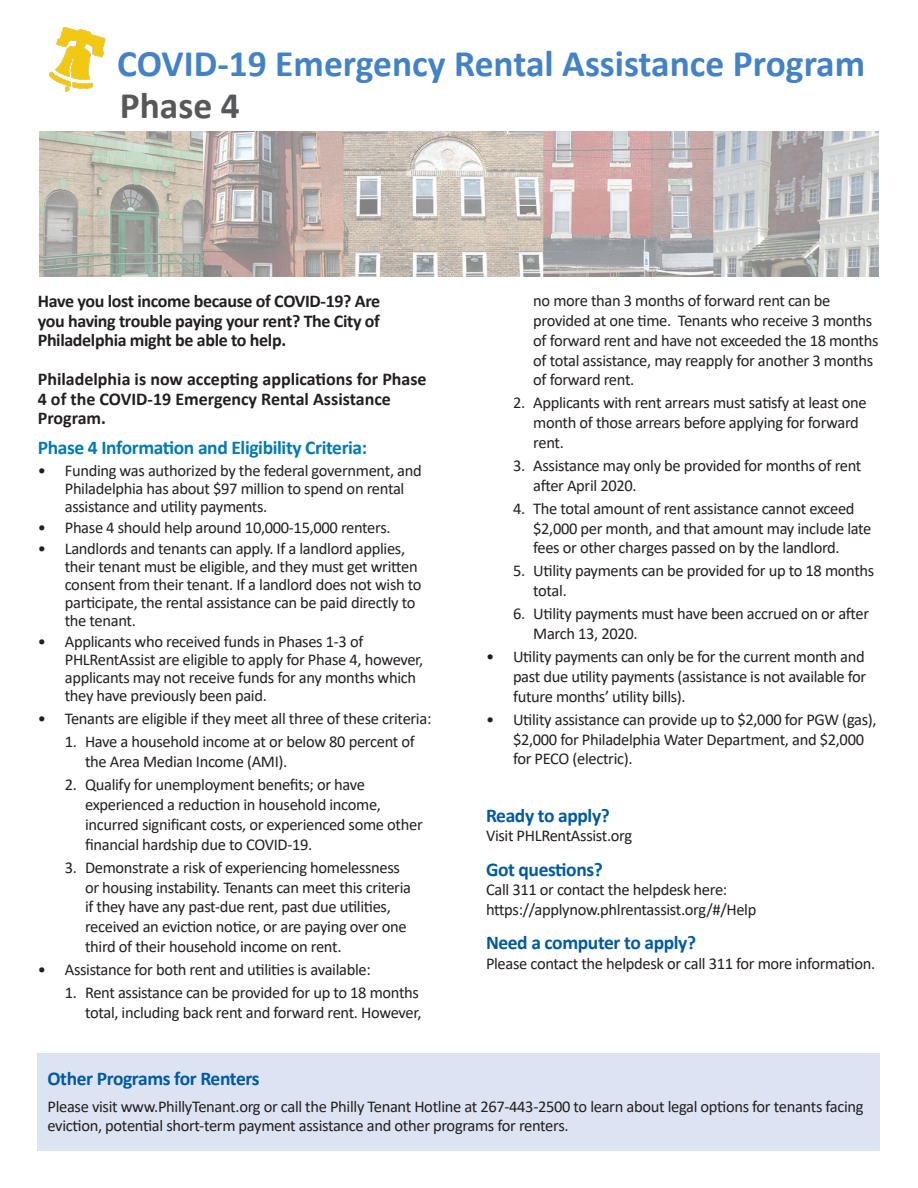
<style>
.page{position:relative;width:918px;height:1188px;background:#fff}
.page>*{position:absolute;margin:0;border:0;box-sizing:border-box;transform-origin:0 0}
.t1{font:700 37.5px "Calibri";color:#4382c4}
.t2{font:700 37.5px "Calibri";color:#57585a}
.faq_text{font:700 19.5px "Calibri";letter-spacing:-.02em;color:#015aa1}
.faq_subhead{font:700 19.5px "Calibri";letter-spacing:-.02em;color:#007ab2}
.bold{font:700 19.5px "Calibri";letter-spacing:-.02em;color:#015aa1}
.intro{font:700 18px/19.5px "Calibri";letter-spacing:-.005em;color:#231f20;text-align:justify}
.faq_text-2{font:16.5px/19.8px "Calibri";letter-spacing:-.02em;color:#231f20}
</style>
<div class="page">
<img style="left:39px;top:131px;width:840px;height:145px">
<img style="left:50px;top:27px;width:56px;height:65px">
<div style="left:38px;top:1053px;width:842px;height:97px;background:#dce4f3"></div>
<p class="t1" style="left:117px;top:37px;width:749px">COVID-19 Emergency Rental Assistance Program</p>
<p class="t2" style="left:120px;top:79px;width:121px">Phase 4</p>
<p class="intro" style="left:38px;top:291px;width:344px">Have you lost income because of COVID-19? Are you having trouble paying your rent? The City of Philadelphia might be able to help.</p>
<p class="intro" style="left:38px;top:369px;width:390px;text-align:left">Philadelphia is now accepting applications for Phase<br>4 of the COVID-19 Emergency Rental Assistance<br>Program.</p>
<p class="faq_subhead" style="left:38px;top:434px;width:331px">Phase 4 Information and Eligibility Criteria:</p>
<p class="faq_text-2" style="left:65px;top:461px;width:358px;line-height:18px;text-indent:-27px">• Funding was authorized by the federal government, and<br>Philadelphia has about $97 million to spend on rental assistance and utility payments.</p>
<p class="faq_text-2" style="left:38px;top:517px;width:354px">• Phase 4 should help around 10,000-15,000 renters.</p>
<p class="faq_text-2" style="left:65px;top:539px;width:358px;line-height:18px;text-indent:-27px">• Landlords and tenants can apply. If a landlord applies, their tenant must be eligible, and they must get written consent from their tenant. If a landlord does not wish to participate, the rental assistance can be paid directly to the tenant.</p>
<p class="faq_text-2" style="left:65px;top:632px;width:360px;line-height:18px;text-indent:-27px">• Applicants who received funds in Phases 1-3 of PHLRentAssist are eligible to apply for Phase 4, however, applicants may not receive funds for any months which they have previously been paid.</p>
<p class="faq_text-2" style="left:38px;top:709px;width:395px">• Tenants are eligible if they meet all three of these criteria:</p>
<p class="faq_text-2" style="left:85px;top:732px;width:331px;text-indent:-20px">1. Have a household income at or below 80 percent of the Area Median Income (AMI).</p>
<p class="faq_text-2" style="left:85px;top:774px;width:339px;text-indent:-20px">2. Qualify for unemployment benefits; or have experienced a reduction in household income, incurred significant costs, or experienced some other financial hardship due to COVID-19.</p>
<p class="faq_text-2" style="left:85px;top:857px;width:328px;text-indent:-20px">3. Demonstrate a risk of experiencing homelessness or housing instability. Tenants can meet this criteria if they have any past-due rent, past due utilities, received an eviction notice, or are paying over one third of their household income on rent.</p>
<p class="faq_text-2" style="left:38px;top:959px;width:335px">• Assistance for both rent and utilities is available:</p>
<p class="faq_text-2" style="left:65px;top:982px;width:358px;text-align:right">1. Rent assistance can be provided for up to 18 months total, including back rent and forward rent. However,</p>
<p class="faq_text-2" style="left:533px;top:290px;width:347px">no more than 3 months of forward rent can be provided at one time. Tenants who receive 3 months of forward rent and have not exceeded the 18 months of total assistance, may reapply for another 3 months of forward rent.</p>
<p class="faq_text-2" style="left:533px;top:393px;width:335px;text-indent:-20px">2. Applicants with rent arrears must satisfy at least one month of those arrears before applying for forward rent.</p>
<p class="faq_text-2" style="left:533px;top:455px;width:330px;text-indent:-20px">3. Assistance may only be provided for months of rent after April 2020.</p>
<p class="faq_text-2" style="left:533px;top:498px;width:340px;text-indent:-20px">4. The total amount of rent assistance cannot exceed $2,000 per month, and that amount may include late fees or other charges passed on by the landlord.</p>
<p class="faq_text-2" style="left:533px;top:561px;width:343px;text-indent:-20px">5. Utility payments can be provided for up to 18 months total.</p>
<p class="faq_text-2" style="left:533px;top:604px;width:337px;text-indent:-20px">6. Utility payments must have been accrued on or after<br>March 13, 2020.</p>
<p class="faq_text-2" style="left:513px;top:646px;width:355px;text-align:justify;text-indent:-27px">• Utility payments can only be for the current month and past due utility payments (assistance is not available for future months’ utility bills).</p>
<p class="faq_text-2" style="left:513px;top:709px;width:365px;text-indent:-27px">• Utility assistance can provide up to $2,000 for PGW (gas), $2,000 for Philadelphia Water Department, and $2,000 for PECO (electric).</p>
<p class="faq_text" style="left:486px;top:801px;width:125px">Ready to apply?</p>
<p class="faq_text-2" style="left:486px;top:826px;width:148px">Visit PHLRentAssist.org</p>
<p class="faq_text" style="left:486px;top:855px;width:118px">Got questions?</p>
<p class="faq_text-2" style="left:486px;top:880px;width:272px">Call 311 or contact the helpdesk here: https://applynow.phlrentassist.org/#/Help</p>
<p class="faq_text" style="left:486px;top:929px;width:212px">Need a computer to apply?</p>
<p class="faq_text-2" style="left:486px;top:953px;width:391px">Please contact the helpdesk or call 311 for more information.</p>
<p class="bold" style="left:48px;top:1065px;width:214px">Other Programs for Renters</p>
<p class="faq_text-2" style="left:48px;top:1096px;width:818px">Please visit www.PhillyTenant.org or call the Philly Tenant Hotline at 267-443-2500 to learn about legal options for tenants facing eviction, potential short-term payment assistance and other programs for renters.</p>
</div>
